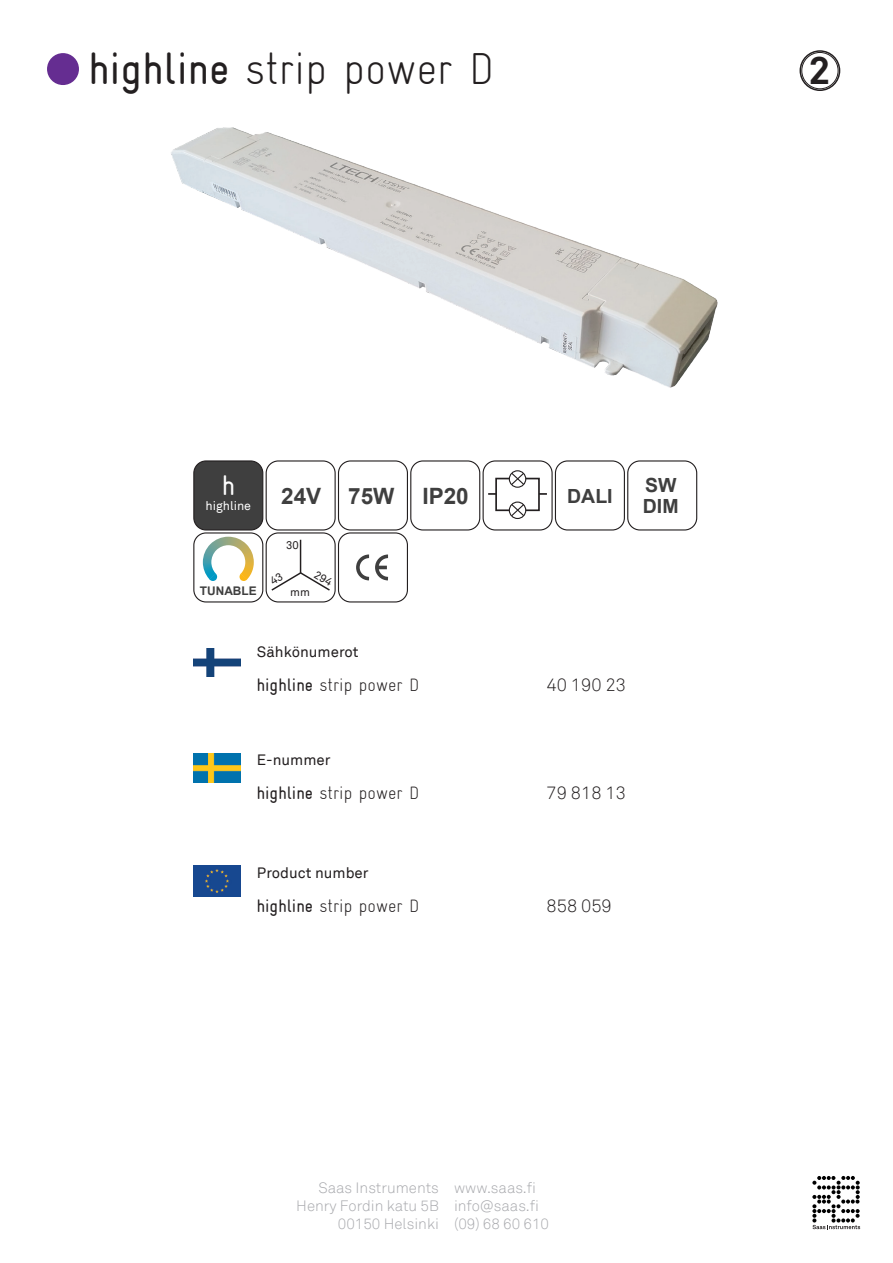
<style>
.page{position:relative;width:893px;height:1263px;background:#fff}
.page>*{position:absolute;margin:0;border:0;box-sizing:border-box;transform-origin:0 0}
.t1{font:300 condensed 45px "Gravur";color:#231f20}
.t2{font:700 39px "Akkurat";color:#231f20}
.t3{font:condensed 28.2px "Gravur";color:#fff}
.t4{font:700 22.5px "Arial";color:#3f3f3f}
.t5{font:700 19.5px/21.3px "Arial";color:#3f3f3f}
.t6{font:300 condensed 18px "Gravur";color:#231f20}
.t7{font:300 18px "Akkurat";color:#231f20}
.t8{font:300 15px/18px "Akkurat";color:#a8a9ad;text-align:right}
.t9{font:15px "Akkurat";color:#231f20}
.t10{font:12.3px "Akkurat";color:#fff}
.t11{font:700 11.85px "Arial";color:#3f3f3f}
.t12{font:11.25px "Akkurat";color:#231f20}
.s1{font-weight:400}
</style>
<div class="page">
<svg style="left:812px;top:1176px;width:48px;height:53px"></svg>
<img style="left:171px;top:127px;width:547px;height:261px">
<div style="left:194px;top:461px;width:69px;height:69px;background:#3f3f3f;border-radius:12px"></div>
<div style="left:193px;top:460px;width:70px;height:70px;border:1px solid #231f20;border-radius:12px"></div>
<div style="left:266px;top:460px;width:70px;height:70px;border:1px solid #231f20;border-radius:12px"></div>
<div style="left:338px;top:460px;width:70px;height:70px;border:1px solid #231f20;border-radius:12px"></div>
<div style="left:410px;top:460px;width:70px;height:70px;border:1px solid #231f20;border-radius:12px"></div>
<div style="left:627px;top:460px;width:70px;height:70px;border:1px solid #231f20;border-radius:12px"></div>
<svg style="left:356px;top:554px;width:33px;height:27px"></svg>
<div style="left:483px;top:460px;width:70px;height:70px;border:1px solid #231f20;border-radius:12px"></div>
<hr style="left:300px;top:540px;width:1px;height:33px;background:#231f20">
<div style="left:555px;top:460px;width:70px;height:70px;border:1px solid #231f20;border-radius:12px"></div>
<div style="left:47px;top:53px;width:32px;height:32px;background:#652d91;border-radius:50%"></div>
<div style="left:799px;top:50px;width:41px;height:41px;border:2px solid #231f20;border-radius:50%"></div>
<div style="left:802px;top:52px;width:36px;height:37px;border:1px solid #231f20;border-radius:50%"></div>
<div style="left:509px;top:470px;width:17px;height:18px;border:1px solid #231f20;border-radius:50%"></div>
<svg style="left:510px;top:472px;width:15px;height:14px"></svg>
<div style="left:509px;top:501px;width:17px;height:18px;border:1px solid #231f20;border-radius:50%"></div>
<svg style="left:510px;top:503px;width:15px;height:14px"></svg>
<div style="left:495px;top:478px;width:15px;height:33px;border:2px solid #231f20"></div>
<div style="left:525px;top:478px;width:15px;height:33px;border:2px solid #231f20"></div>
<svg style="left:488px;top:493px;width:8px;height:2px"></svg>
<svg style="left:539px;top:493px;width:8px;height:2px"></svg>
<div style="left:338px;top:532px;width:70px;height:70px;border:1px solid #231f20;border-radius:12px"></div>
<div style="left:266px;top:532px;width:70px;height:70px;border:1px solid #231f20;border-radius:12px"></div>
<img style="left:193px;top:865px;width:47px;height:32px">
<img style="left:193px;top:648px;width:47px;height:29px">
<img style="left:193px;top:754px;width:47px;height:29px">
<div style="left:193px;top:532px;width:70px;height:70px;border:1px solid #231f20;border-radius:12px"></div>
<svg style="left:203px;top:537px;width:51px;height:44px"></svg>
<svg style="left:271px;top:570px;width:59px;height:21px"></svg>
<h1 class="t1" style="left:88px;top:43px;width:408px"><span class="s1">highline</span> strip power D</h1>
<h2 class="t2" style="left:808px;top:46px;width:24px">2</h2>
<h3 class="t3" style="left:222px;top:470px;width:15px">h</h3>
<p class="t10" style="left:206px;top:499px;width:47px">highline</p>
<p class="t11" style="left:200px;top:582px;width:58px">TUNABLE</p>
<h3 class="t4" style="left:348px;top:480px;width:48px">75W</h3>
<h3 class="t5" style="left:567px;top:485px;width:47px">DALI</h3>
<h3 class="t5" style="left:643px;top:475px;width:37px">SW<br>DIM</h3>
<h3 class="t4" style="left:281px;top:480px;width:42px">24V</h3>
<h3 class="t4" style="left:422px;top:480px;width:48px">IP20</h3>
<p class="t12" style="left:286px;top:539px;width:14px">30</p>
<p class="t12" style="left:290px;top:586px;width:21px">mm</p>
<p class="t9" style="left:257px;top:643px;width:103px">Sähkönumerot</p>
<p class="t6" style="left:256px;top:675px;width:164px"><span class="s1">highline</span> strip power D</p>
<p class="t7" style="left:547px;top:674px;width:81px">40 190 23</p>
<p class="t9" style="left:257px;top:751px;width:75px">E-nummer</p>
<p class="t6" style="left:256px;top:782px;width:164px"><span class="s1">highline</span> strip power D</p>
<p class="t7" style="left:547px;top:782px;width:81px">79 818 13</p>
<p class="t9" style="left:257px;top:864px;width:113px">Product number</p>
<p class="t6" style="left:256px;top:895px;width:164px"><span class="s1">highline</span> strip power D</p>
<p class="t7" style="left:547px;top:895px;width:67px">858 059</p>
<p class="t8" style="left:296px;top:1179px;width:144px">Saas Instruments<br>Henry Fordin katu 5B<br>00150 Helsinki</p>
<p class="t8" style="left:454px;top:1179px;width:97px;text-align:left">www.saas.fi info@saas.fi (09) 68 60 610</p>
</div>
